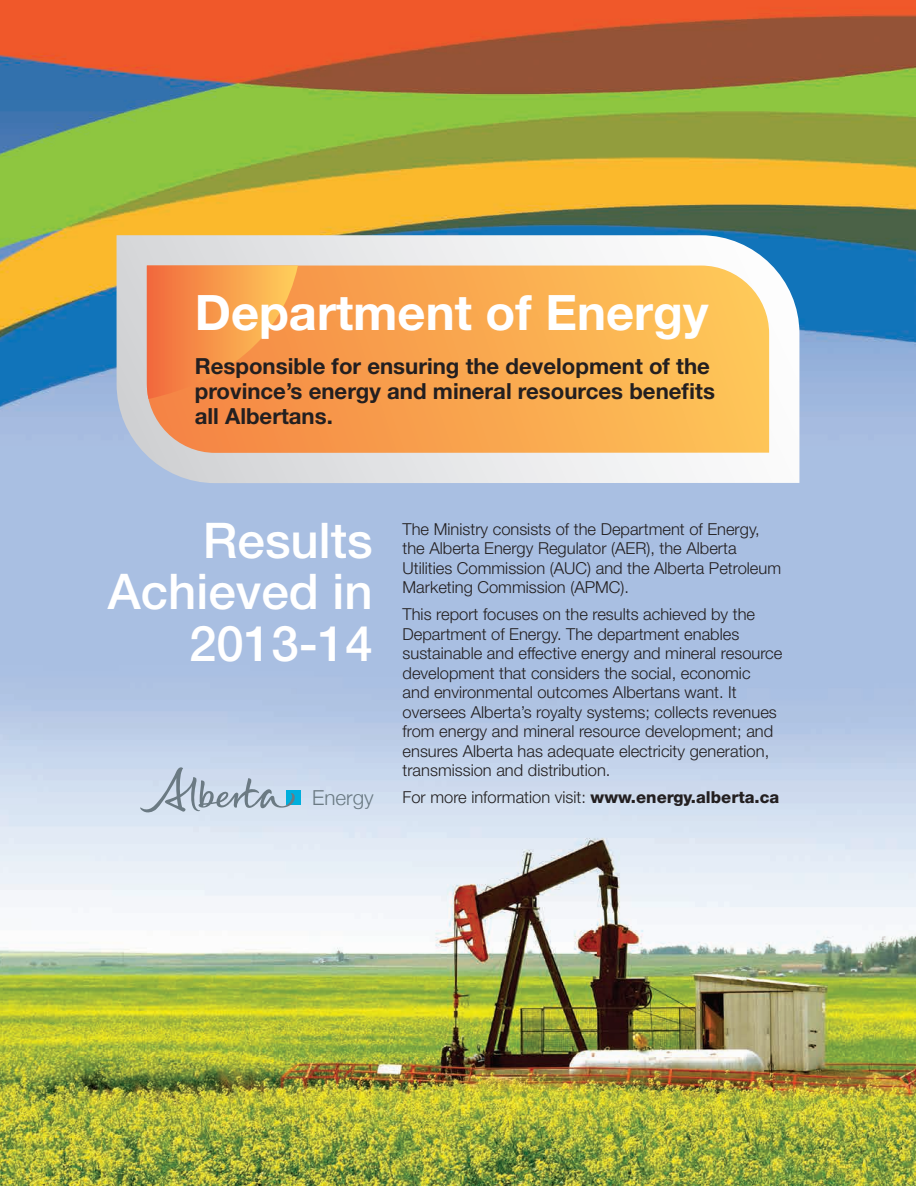
<style>
.page{position:relative;width:916px;height:1186px;background:#fff}
.page>*{position:absolute;margin:0;border:0;box-sizing:border-box;transform-origin:0 0}
.t1{font:500 49.2px/51.6px "Helvetica Neue LT Std";color:#fff;text-align:right}
.t2{font:700 48.9px "Helvetica Neue LT Std";color:#fff}
.t3{font:700 22.2px/25px "Helvetica Neue LT Std";color:#231f20}
.t4{font:300 20.7px "Helvetica Neue";color:#6b7a83}
.t5{font:300 16.5px/19.5px "Helvetica Neue LT Std";color:#231f20}
.s1{font-weight:800}
</style>
<div class="page">
<img style="left:0;top:0;width:915px;height:1186px">
<svg style="left:116px;top:235px;width:683px;height:248px"></svg>
<svg style="left:147px;top:265px;width:622px;height:188px;background:#f9ac53"></svg>
<svg style="left:147px;top:265px;width:151px;height:134px;background:#f69148"></svg>
<div style="left:286px;top:790px;width:15px;height:15px;background:#00aedc"></div>
<svg style="left:140px;top:767px;width:155px;height:48px;background:#bdccdc"></svg>
<h2 class="t2" style="left:195px;top:282px;width:515px">Department of Energy</h2>
<h3 class="t3" style="left:195px;top:353px;width:521px">Responsible for ensuring the development of the province’s energy and mineral resources benefits all Albertans.</h3>
<h1 class="t1" style="left:108px;top:514px;width:266px">Results<br>Achieved in<br>2013-14</h1>
<p class="t4" style="left:312px;top:781px;width:63px">Energy</p>
<p class="t5" style="left:402px;top:518px;width:380px">The Ministry consists of the Department of Energy, the Alberta Energy Regulator (AER), the Alberta Utilities Commission (AUC) and the Alberta Petroleum Marketing Commission (APMC).</p>
<p class="t5" style="left:402px;top:604px;width:381px">This report focuses on the results achieved by the Department of Energy. The department enables sustainable and effective energy and mineral resource development that considers the social, economic<br>and environmental outcomes Albertans want. It oversees Alberta’s royalty systems; collects revenues from energy and mineral resource development; and ensures Alberta has adequate electricity generation, transmission and distribution.</p>
<p class="t5" style="left:402px;top:787px;width:378px">For more information visit: <span class="s1">www.energy.alberta.ca</span></p>
</div>
